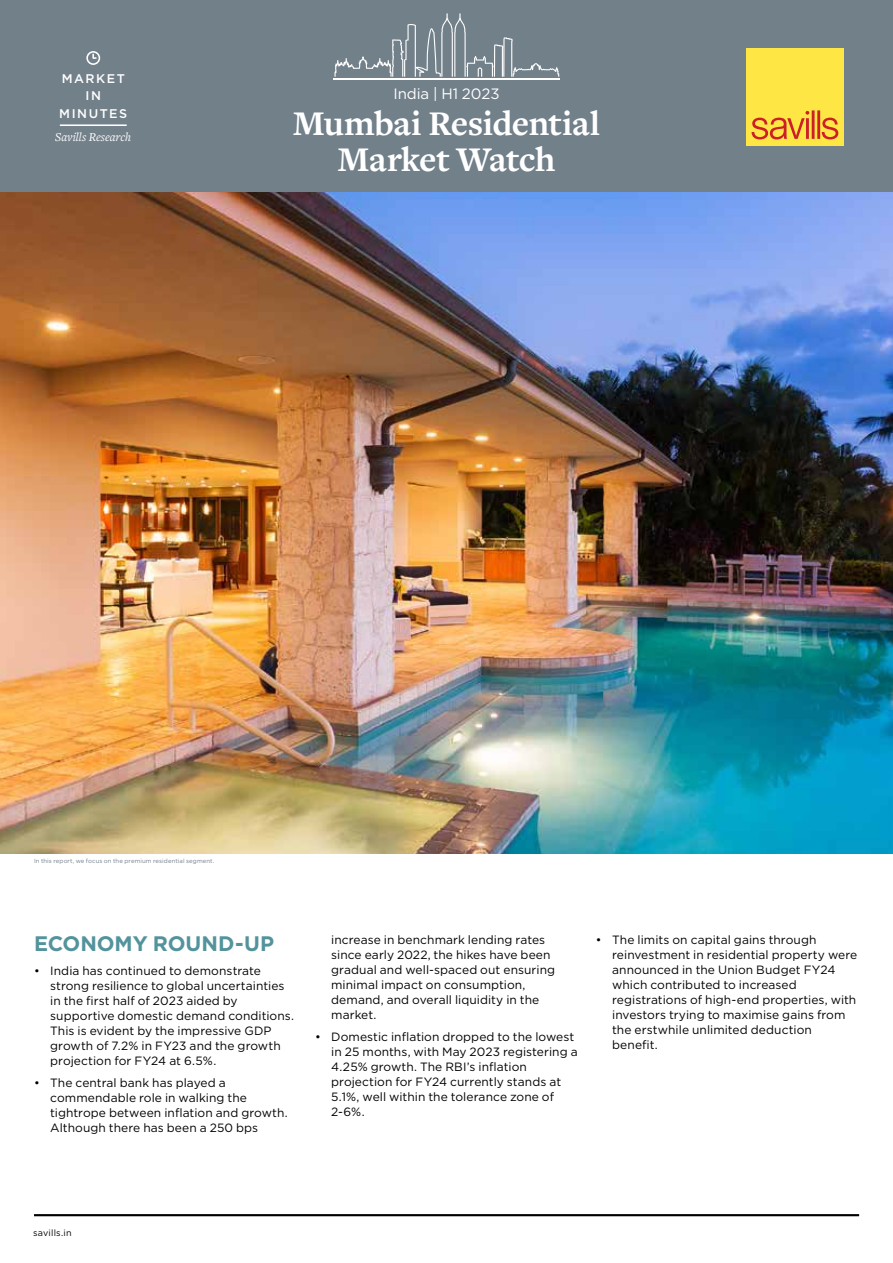
<style>
.page{position:relative;width:893px;height:1263px;background:#fff}
.page>*{position:absolute;margin:0;border:0;box-sizing:border-box;transform-origin:0 0}
.t1{font:700 36px/36px "Freight Text Pro";color:#fff}
.t2{font:700 21px "Gotham";letter-spacing:-.005em;color:#53939c}
.t3{font:15px "Gotham";color:#fff}
.t4{font:500 12.6px/17.2px "Gotham";letter-spacing:.125em;color:#fff;text-align:center}
.t5{font:italic 12.6px "Freight Text Pro";color:#fff}
.t6{font:12px/15px "Gotham";letter-spacing:.005em;color:#000}
.t7{font:9px "Gotham";letter-spacing:.02em;color:#000}
.t8{font:6px "Gotham";letter-spacing:.015em;color:#72808a}
</style>
<div class="page">
<img style="left:0;top:191px;width:893px;height:662px">
<div style="left:0;top:0;width:893px;height:191px;background:#72808a"></div>
<hr style="left:60px;top:124px;width:67px;height:2px;background:#fff">
<div style="left:86px;top:51px;width:14px;height:14px;border:2px solid #fff;border-radius:50%"></div>
<svg style="left:92px;top:53px;width:6px;height:7px"></svg>
<div style="left:746px;top:48px;width:97px;height:98px;background:#fee745"></div>
<svg style="left:752px;top:110px;width:86px;height:29px"></svg>
<hr style="left:334px;top:78px;width:226px;height:1px;background:#fff">
<svg style="left:334px;top:13px;width:225px;height:64px"></svg>
<hr style="left:34px;top:1214px;width:825px;height:2px;background:#000">
<p class="t4" style="left:59px;top:70px;width:70px">MARKET<br>IN<br>MINUTES</p>
<p class="t5" style="left:55px;top:128px;width:78px">Savills Research</p>
<p class="t3" style="left:393px;top:84px;width:108px">India | H1 2023</p>
<h1 class="t1" style="left:338px;top:104px;width:264px;text-indent:191px">ntial<br>Marke Watch</h1>
<p class="t3" style="left:385px;top:86px;width:123px">India | July 2022</p>
<h1 class="t1" style="left:278px;top:104px;width:341px;text-align:center">Mumbai Residential<br>Marketwatch Q1 2022</h1>
<p class="t8" style="left:34px;top:857px;width:182px">In this report, we focus on the premium residential segment.</p>
<h2 class="t2" style="left:34px;top:929px;width:242px">ECONOMY ROUND-UP</h2>
<p class="t6" style="left:50px;top:963px;width:245px;text-indent:-16px">• India has continued to demonstrate strong resilience to global uncertainties in the first half of 2023 aided by supportive domestic demand conditions.<br>This is evident by the impressive GDP growth of 7.2% in FY23 and the growth projection for FY24 at 6.5%.</p>
<p class="t6" style="left:50px;top:1075px;width:239px;text-indent:-16px">• The central bank has played a commendable role in walking the tightrope between inflation and growth.<br>Although there has been a 250 bps</p>
<p class="t6" style="left:331px;top:931px;width:225px">increase in benchmark lending rates since early 2022, the hikes have been gradual and well-spaced out ensuring minimal impact on consumption, demand, and overall liquidity in the market.</p>
<p class="t6" style="left:331px;top:1029px;width:248px;text-indent:-16px">• Domestic inflation dropped to the lowest in 25 months, with May 2023 registering a 4.25% growth. The RBI’s inflation projection for FY24 currently stands at 5.1%, well within the tolerance zone of 2-6%.</p>
<p class="t6" style="left:612px;top:931px;width:247px;text-indent:-16px">• The limits on capital gains through reinvestment in residential property were announced in the Union Budget FY24 which contributed to increased registrations of high-end properties, with investors trying to maximise gains from the erstwhile unlimited deduction benefit.</p>
<p class="t7" style="left:33px;top:1227px;width:40px">savills.in</p>
</div>
